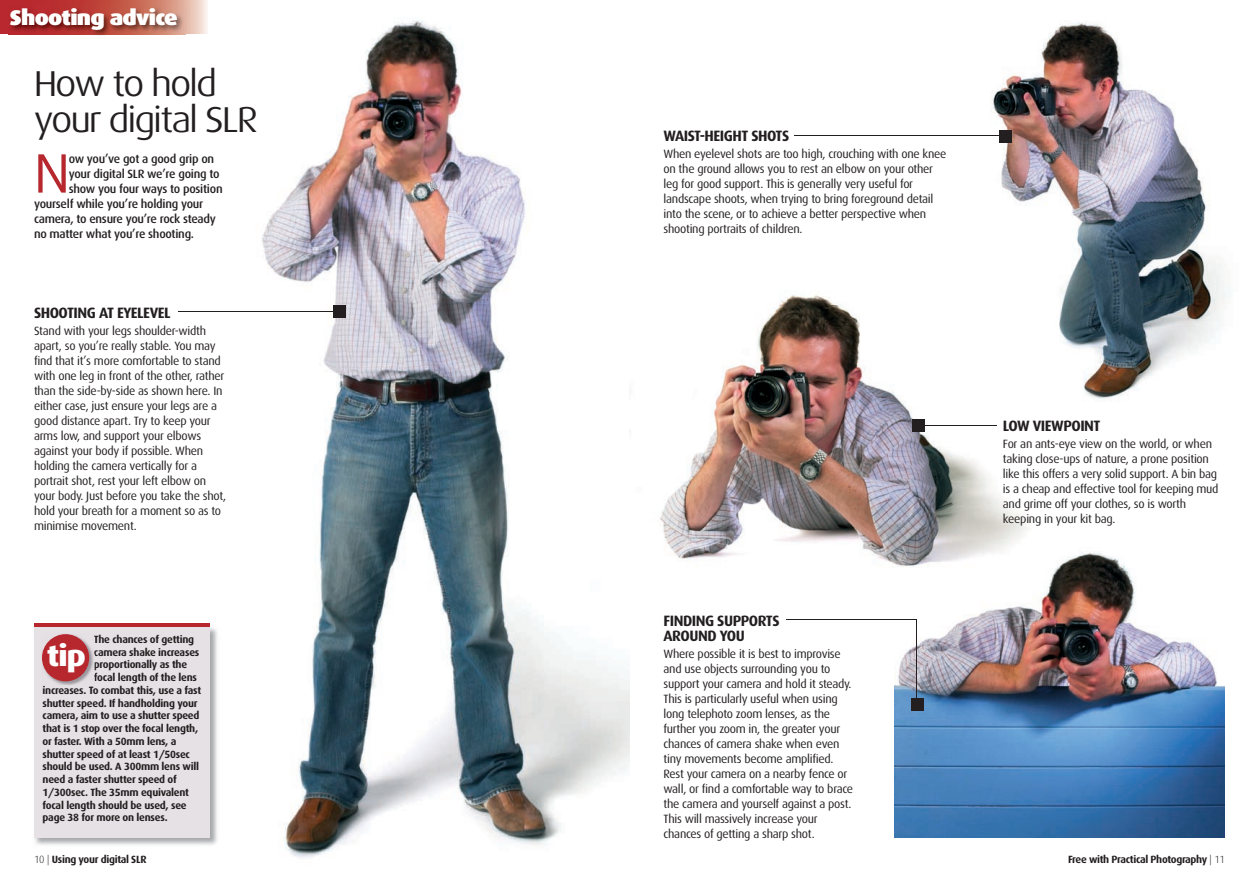
<style>
.page{position:relative;width:1259px;height:893px;background:#fff}
.page>*{position:absolute;margin:0;border:0;box-sizing:border-box;transform-origin:0 0}
.t1{font:55.65px "Dax";color:#b7282e}
.t2{font:36px/36px "Dax Wide";letter-spacing:-.045em;color:#231f20;scale:.95 1}
.t3{font:800 29.55px "Dax Wide";color:#fff;scale:.95 1}
.t4{font:900 21.15px "Dax Wide";letter-spacing:-.035em;color:#fff;scale:.95 1}
.t5{font:700 15px/15px "Dax";letter-spacing:-.035em;color:#231f20}
.t6{font:12px/15px "Dax";letter-spacing:-.025em;color:#231f20}
.t7{font:500 12px "Dax";letter-spacing:-.025em;color:#231f20}
.t8{font:700 10.5px "Dax";letter-spacing:-.025em;color:#231f20}
.s1{font-weight:300}
</style>
<div class="page">
<svg style="left:0;top:0;width:208px;height:34px;background:#d17a72"></svg>
<img style="left:9px;top:6px;width:176px;height:29px">
<img style="left:35px;top:628px;width:183px;height:217px">
<div style="left:34px;top:626px;width:176px;height:212px;background:#e5e1e4"></div>
<hr style="left:34px;top:623px;width:176px;height:3px;background:#b7282e">
<img style="left:42px;top:634px;width:52px;height:52px">
<div style="left:42px;top:634px;width:47px;height:47px;background:#b7282e;border-radius:50%"></div>
<img style="left:262px;top:20px;width:367px;height:838px">
<img style="left:991px;top:22px;width:235px;height:377px">
<img style="left:895px;top:553px;width:330px;height:285px">
<img style="left:629px;top:279px;width:415px;height:300px">
<hr style="left:794px;top:135px;width:215px;height:1px;background:#231f20">
<div style="left:333px;top:305px;width:13px;height:13px;background:#231f20"></div>
<div style="left:999px;top:130px;width:13px;height:12px;background:#231f20"></div>
<div style="left:912px;top:419px;width:13px;height:13px;background:#231f20"></div>
<hr style="left:924px;top:425px;width:72px;height:1px;background:#231f20">
<div style="left:910px;top:698px;width:13px;height:13px;background:#231f20"></div>
<hr style="left:785px;top:619px;width:131px;height:1px;background:#231f20">
<hr style="left:178px;top:311px;width:161px;height:1px;background:#231f20">
<hr style="left:916px;top:619px;width:1px;height:83px;background:#231f20">
<h3 class="t4" style="left:10px;top:6px;width:178px">Shooting advice</h3>
<h2 class="t2" style="left:34px;top:66px;width:237px">How to hold your digital SLR</h2>
<h1 class="t1" style="left:34px;top:143px;width:37px">N</h1>
<p class="t7" style="left:69px;top:152px;width:147px">ow you’ve got a good grip on</p>
<p class="t7" style="left:69px;top:167px;width:152px">your digital SLR we’re going to</p>
<p class="t7" style="left:69px;top:182px;width:155px">show you four ways to position</p>
<p class="t7" style="left:34px;top:197px;width:171px">yourself while you’re holding your</p>
<p class="t7" style="left:34px;top:212px;width:183px">camera, to ensure you’re rock steady</p>
<p class="t7" style="left:34px;top:227px;width:162px">no matter what you’re shooting.</p>
<p class="t5" style="left:34px;top:305px;width:138px">SHOOTING AT EYELEVEL</p>
<p class="t6" style="left:34px;top:323px;width:194px">Stand with your legs shoulder-width apart, so you’re really stable. You may find that it’s more comfortable to stand with one leg in front of the other, rather than the side-by-side as shown here. In either case, just ensure your legs are a good distance apart. Try to keep your arms low, and support your elbows against your body if possible. When holding the camera vertically for a portrait shot, rest your left elbow on your body. Just before you take the shot, hold your breath for a moment so as to minimise movement.</p>
<p class="t8" style="left:94px;top:633px;width:102px">The chances of getting</p>
<p class="t8" style="left:94px;top:646px;width:107px">camera shake increases</p>
<p class="t8" style="left:94px;top:659px;width:95px">proportionally as the</p>
<p class="t8" style="left:94px;top:671px;width:105px">focal length of the lens</p>
<p class="t8" style="left:43px;top:684px;width:160px">increases. To combat this, use a fast</p>
<p class="t8" style="left:43px;top:697px;width:156px">shutter speed. If handholding your</p>
<p class="t8" style="left:43px;top:710px;width:158px">camera, aim to use a shutter speed</p>
<p class="t8" style="left:43px;top:722px;width:157px">that is 1 stop over the focal length,</p>
<p class="t8" style="left:43px;top:735px;width:135px">or faster. With a 50mm lens, a</p>
<p class="t8" style="left:43px;top:748px;width:149px">shutter speed of at least 1/50sec</p>
<p class="t8" style="left:43px;top:761px;width:158px">should be used. A 300mm lens will</p>
<p class="t8" style="left:43px;top:773px;width:136px">need a faster shutter speed of</p>
<p class="t8" style="left:43px;top:786px;width:148px">1/300sec. The 35mm equivalent</p>
<p class="t8" style="left:43px;top:799px;width:146px">focal length should be used, see</p>
<p class="t8" style="left:43px;top:812px;width:127px">page 38 for more on lenses.</p>
<h3 class="t3" style="left:47px;top:639px;width:43px">tip</h3>
<p class="t5" style="left:663px;top:128px;width:127px">WAIST-HEIGHT SHOTS</p>
<p class="t6" style="left:663px;top:147px;width:284px">When eyelevel shots are too high, crouching with one knee on the ground allows you to rest an elbow on your other leg for good support. This is generally very useful for landscape shoots, when trying to bring foreground detail into the scene, or to achieve a better perspective when shooting portraits of children.</p>
<p class="t5" style="left:663px;top:613px;width:118px">FINDING SUPPORTS<br>AROUND YOU</p>
<p class="t6" style="left:663px;top:646px;width:191px">Where possible it is best to improvise and use objects surrounding you to support your camera and hold it steady.<br>This is particularly useful when using long telephoto zoom lenses, as the further you zoom in, the greater your chances of camera shake when even tiny movements become amplified.<br>Rest your camera on a nearby fence or wall, or find a comfortable way to brace the camera and yourself against a post.<br>This will massively increase your chances of getting a sharp shot.</p>
<p class="t5" style="left:1003px;top:419px;width:99px">LOW VIEWPOINT</p>
<p class="t6" style="left:1003px;top:437px;width:217px">For an ants-eye view on the world, or when taking close-ups of nature, a prone position like this offers a very solid support. A bin bag is a cheap and effective tool for keeping mud and grime off your clothes, so is worth keeping in your kit bag.</p>
<p class="t8" style="left:34px;top:853px;width:114px"><span class="s1">10 |</span> Using your digital SLR</p>
<p class="t8" style="left:1068px;top:853px;width:158px">Free with Practical Photography <span class="s1">| 11</span></p>
</div>
